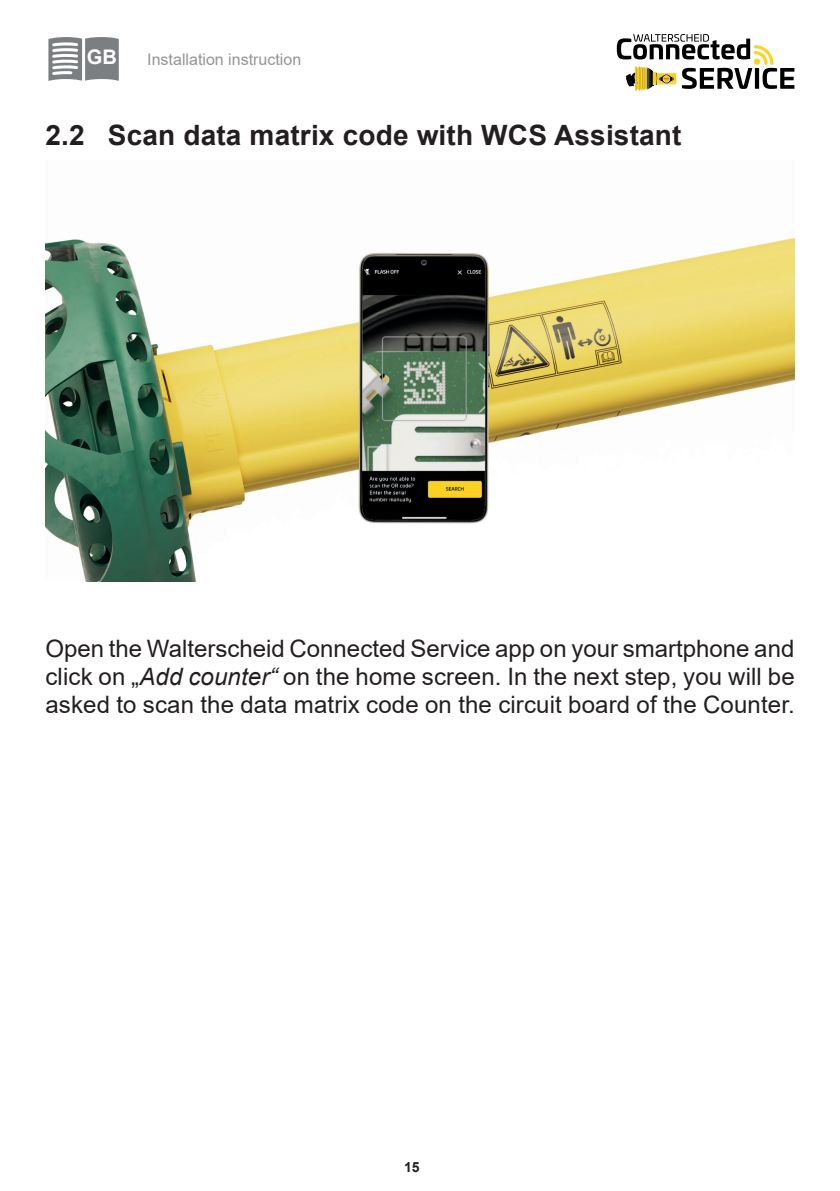
<style>
.page{position:relative;width:840px;height:1191px;background:#fff}
.page>*{position:absolute;margin:0;border:0;box-sizing:border-box;transform-origin:0 0}
.t1{font:700 28px "Arial";letter-spacing:.005em;color:#231f20}
.t2{font:24px/28px "Arial";letter-spacing:.005em;color:#231f20;text-align:justify}
.t3{font:700 20px "Arial";color:#fff}
.t4{font:16px "Arial";color:#939598}
.t5{font:700 14px "Arial";color:#231f20}
.s1{font-style:italic}
</style>
<div class="page">
<svg style="left:48px;top:37px;width:71px;height:44px"></svg>
<img style="left:634px;top:89px;width:12px;height:2px">
<svg style="left:616px;top:34px;width:178px;height:55px"></svg>
<img style="left:45px;top:238px;width:749px;height:344px">
<p class="t3" style="left:87px;top:43px;width:32px">GB</p>
<p class="t4" style="left:147px;top:48px;width:155px">Installation instruction</p>
<p class="t1" style="left:45px;top:116px;width:637px">2.2 Scan data matrix code with WCS Assistant</p>
<p class="t2" style="left:45px;top:634px;width:750px">Open the Walterscheid Connected Service app on your smartphone and click on „<span class="s1">Add counter“</span> on the home screen. In the next step, you will be asked to scan the data matrix code on the circuit board of the Counter.</p>
<p class="t5" style="left:404px;top:1156px;width:17px">15</p>
</div>
